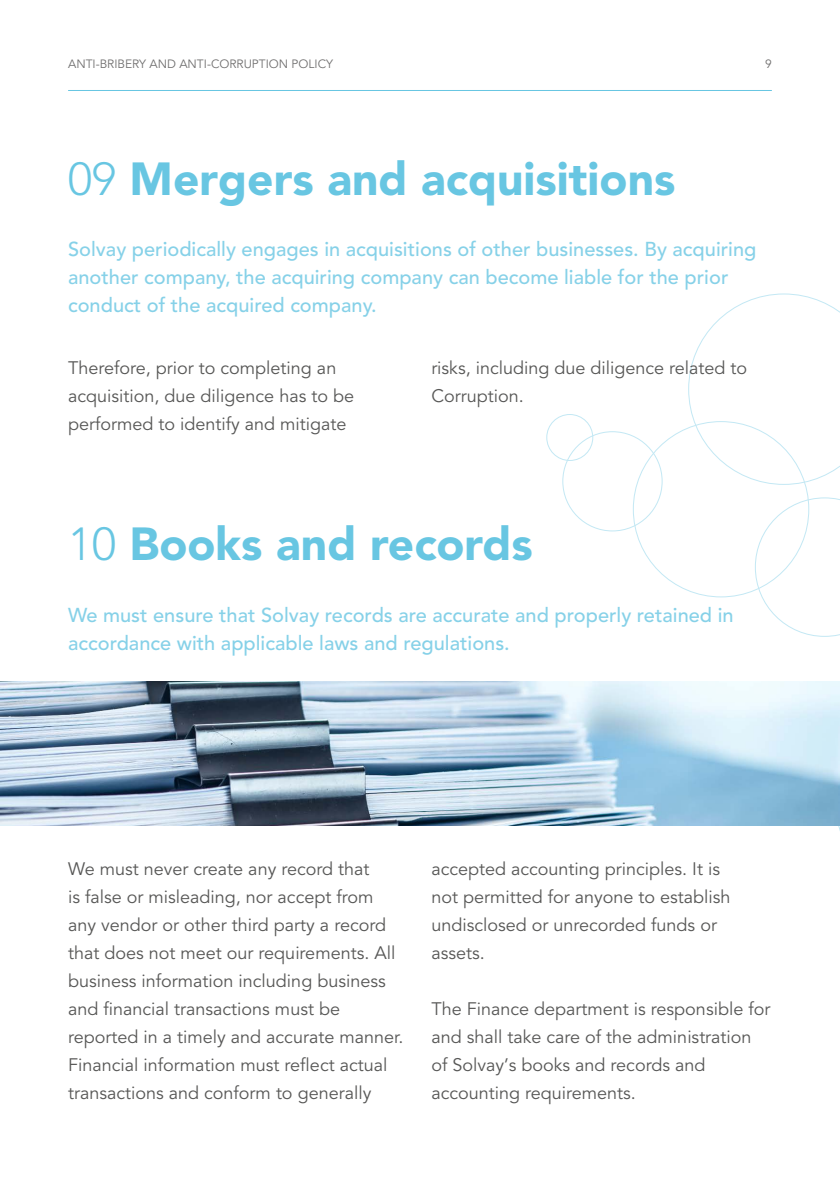
<style>
.page{position:relative;width:840px;height:1191px;background:#fff}
.page>*{position:absolute;margin:0;border:0;box-sizing:border-box;transform-origin:0 0}
.t1{font:900 46px "Avenir";color:#68c6e2}
.t2{font:500 20px/28px "Avenir";color:#86d1e8}
.t3{font:18px/28px "Avenir";color:#575756}
.t4{font:12px "Avenir";color:#706f6f}
.s1{font-weight:300}
</style>
<div class="page">
<hr style="left:68px;top:90px;width:703px;height:1px;background:#68c6e2">
<div style="left:546px;top:414px;width:47px;height:47px;border:1px solid #c3e8f4;border-radius:50%"></div>
<svg style="left:687px;top:293px;width:152px;height:192px"></svg>
<svg style="left:754px;top:497px;width:85px;height:140px"></svg>
<img style="left:0;top:682px;width:839px;height:143px">
<p class="t4" style="left:68px;top:55px;width:266px">ANTI-BRIBERY AND ANTI-CORRUPTION POLICY</p>
<p class="t4" style="left:764px;top:55px;width:8px">9</p>
<h1 class="t1" style="left:68px;top:145px;width:608px"><span class="s1">09</span> Mergers and acquisitions</h1>
<p class="t2" style="left:68px;top:236px;width:689px">Solvay periodically engages in acquisitions of other businesses. By acquiring another company, the acquiring company can become liable for the prior conduct of the acquired company.</p>
<p class="t3" style="left:68px;top:354px;width:287px">Therefore, prior to completing an acquisition, due diligence has to be performed to identify and mitigate</p>
<p class="t3" style="left:431px;top:354px;width:317px">risks, including due diligence related to<br>Corruption.</p>
<h1 class="t1" style="left:68px;top:510px;width:466px"><span class="s1">10</span> Books and records</h1>
<p class="t2" style="left:68px;top:602px;width:666px">We must ensure that Solvay records are accurate and properly retained in accordance with applicable laws and regulations.</p>
<p class="t3" style="left:68px;top:855px;width:336px">We must never create any record that<br>is false or misleading, nor accept from any vendor or other third party a record that does not meet our requirements. All business information including business and financial transactions must be reported in a timely and accurate manner.<br>Financial information must reflect actual transactions and conform to generally</p>
<p class="t3" style="left:431px;top:855px;width:300px">accepted accounting principles. It is not permitted for anyone to establish undisclosed or unrecorded funds or assets.</p>
<p class="t3" style="left:431px;top:995px;width:340px">The Finance department is responsible for and shall take care of the administration of Solvay’s books and records and accounting requirements.</p>
</div>
